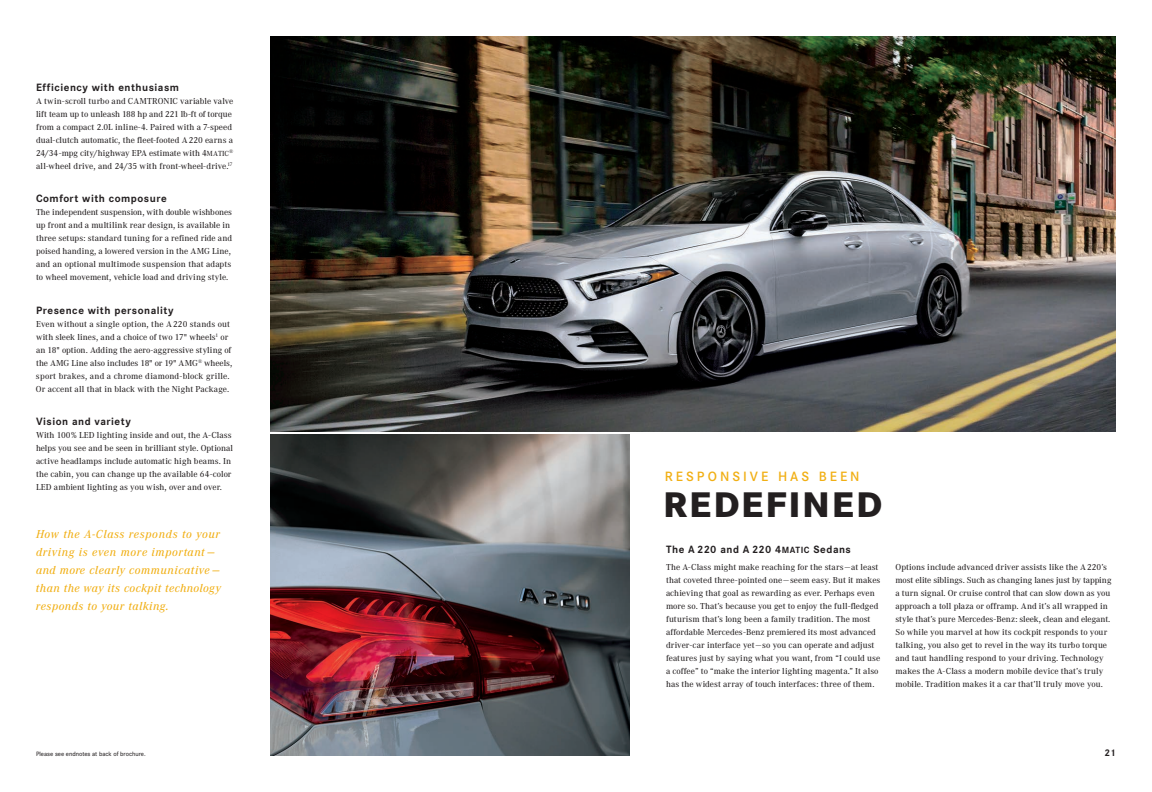
<style>
.page{position:relative;width:1152px;height:792px;background:#fff}
.page>*{position:absolute;margin:0;border:0;box-sizing:border-box;transform-origin:0 0}
.SECTION_TITLE_LG{font:800 37px "Corporate S";letter-spacing:.055em;color:#231f20}
.SECTION_TITLE_SM{font:600 14px "Corporate S";letter-spacing:.215em;color:#f1af14}
.Color_quote{font:italic 500 12px/18px "Corporate A";letter-spacing:.045em;color:#f1af14}
.Model_page_feature{font:700 11px "Corporate S";letter-spacing:.045em;color:#231f20}
.Feature_subhead{font:700 11px "Corporate S";letter-spacing:.045em;color:#231f20}
.t1{font:700 10px "Corporate S";color:#231f20}
.Model_page_feature-2{font:500 9px/13px "Corporate A";letter-spacing:.005em;color:#231f20}
.Feature_caption{font:500 9px/13px "Corporate A";letter-spacing:.005em;color:#231f20}
.Cutline_black{font:500 6.5px "Corporate S";color:#231f20}
.s1{font-family:"Corporate A Medium SC850";font-weight:400;font-size:7.7px}
.s2{font-family:"Corporate S Bold SC850";font-weight:400;font-size:9.4px}
</style>
<div class="page">
<img style="left:270px;top:36px;width:846px;height:396px">
<img style="left:270px;top:435px;width:360px;height:321px">
<p class="Model_page_feature" style="left:36px;top:81px;width:145px">Efficiency with enthusiasm</p>
<p class="Model_page_feature-2" style="left:36px;top:94px;width:199px">A twin-scroll turbo and CAMTRONIC variable valve lift team up to unleash 188 hp and 221 lb‑ft of torque from a compact 2.0L inline‑4. Paired with a 7‑speed dual-clutch automatic, the fleet-footed A220 earns a 24/34‑mpg city/highway EPA estimate with 4<span class="s1">MATIC</span><sup>® </sup>all-wheel drive, and 24/35 with front-wheel-drive.<sup>17</sup></p>
<p class="Model_page_feature" style="left:36px;top:192px;width:132px">Comfort with composure</p>
<p class="Model_page_feature-2" style="left:36px;top:206px;width:198px">The independent suspension, with double wishbones up front and a multilink rear design, is available in three setups: standard tuning for a refined ride and poised handing, a lowered version in the AMG Line, and an optional multimode suspension that adapts to wheel movement, vehicle load and driving style.</p>
<p class="Model_page_feature" style="left:36px;top:304px;width:139px">Presence with personality</p>
<p class="Model_page_feature-2" style="left:36px;top:317px;width:198px">Even without a single option, the A220 stands out with sleek lines, and a choice of two 17" wheels<sup>1</sup> or an 18" option. Adding the aero-aggressive styling of the AMG Line also includes 18" or 19" AMG<sup>®</sup> wheels, sport brakes, and a chrome diamond-block grille.<br>Or accent all that in black with the Night Package.</p>
<p class="Model_page_feature" style="left:36px;top:415px;width:96px">Vision and variety</p>
<p class="Model_page_feature-2" style="left:36px;top:429px;width:199px">With 100% LED lighting inside and out, the A‑Class helps you see and be seen in brilliant style. Optional active headlamps include automatic high beams. In the cabin, you can change up the available 64-color LED ambient lighting as you wish, over and over.</p>
<p class="Color_quote" style="left:36px;top:525px;width:186px">How the A‑Class responds to your driving is even more important — and more clearly communicative — than the way its cockpit technology responds to your talking.</p>
<p class="Cutline_black" style="left:36px;top:750px;width:111px">Please see endnotes at back of brochure.</p>
<p class="SECTION_TITLE_SM" style="left:665px;top:468px;width:196px">RESPONSIVE HAS BEEN</p>
<p class="SECTION_TITLE_LG" style="left:663px;top:483px;width:221px">REDEFINED</p>
<p class="Feature_subhead" style="left:666px;top:543px;width:186px">The A 220 and A 220 4<span class="s2">MATIC</span> Sedans</p>
<p class="Feature_caption" style="left:666px;top:561px;width:216px">The A‑Class might make reaching for the stars—at least that coveted three-pointed one—seem easy. But it makes achieving that goal as rewarding as ever. Perhaps even more so. That’s because you get to enjoy the full-fledged futurism that’s long been a family tradition. The most affordable Mercedes-Benz premiered its most advanced driver-car interface yet—so you can operate and adjust features just by saying what you want, from “I could use a coffee” to “make the interior lighting magenta.” It also has the widest array of touch interfaces: three of them.</p>
<p class="Feature_caption" style="left:896px;top:561px;width:218px">Options include advanced driver assists like the A220’s most elite siblings. Such as changing lanes just by tapping a turn signal. Or cruise control that can slow down as you approach a toll plaza or offramp. And it’s all wrapped in style that’s pure Mercedes-Benz: sleek, clean and elegant.<br>So while you marvel at how its cockpit responds to your talking, you also get to revel in the way its turbo torque and taut handling respond to your driving. Technology makes the A‑Class a modern mobile device that’s truly mobile. Tradition makes it a car that’ll truly move you.</p>
<p class="t1" style="left:1105px;top:747px;width:13px">21</p>
</div>
